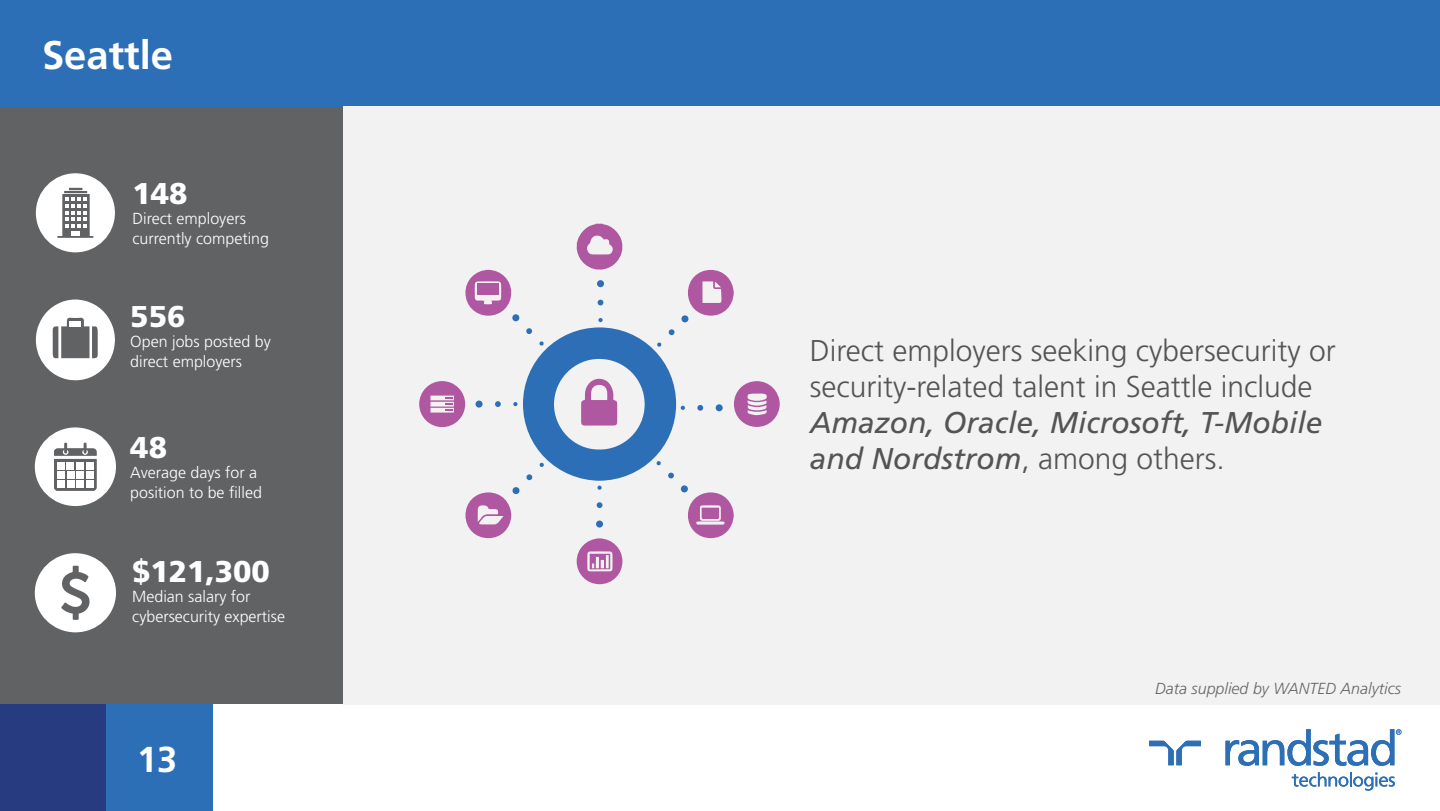
<style>
.page{position:relative;width:1440px;height:811px;background:#fff}
.page>*{position:absolute;margin:0;border:0;box-sizing:border-box;transform-origin:0 0}
.t1{font:700 40px "Frutiger";color:#fff}
.t2{font:700 36px "Frutiger";color:#fff}
.t3{font:300 30px/36px "Frutiger";color:#545454}
.t4{font:italic 30px/36px "Frutiger";color:#545454}
.t5{font:900 30px "Frutiger";color:#fff}
.t6{font:300 16px/20px "Frutiger";color:#fff}
.t7{font:italic 300 16px "Frutiger";color:#65676a}
.s1{font-weight:300;font-style:normal}
</style>
<div class="page">
<div style="left:0;top:106px;width:343px;height:599px;background:#616264"></div>
<div style="left:0;top:0;width:1440px;height:106px;background:#2d6fb7"></div>
<div style="left:0;top:704px;width:106px;height:107px;background:#263b80"></div>
<div style="left:213px;top:704px;width:1227px;height:107px;background:#fff"></div>
<svg style="left:1292px;top:772px;width:103px;height:18px"></svg>
<svg style="left:1149px;top:740px;width:52px;height:25px"></svg>
<svg style="left:1226px;top:729px;width:176px;height:37px"></svg>
<div style="left:106px;top:705px;width:107px;height:106px;background:#2d6fb7"></div>
<div style="left:343px;top:106px;width:1097px;height:599px;background:#f2f2f2"></div>
<svg style="left:36px;top:299px;width:79px;height:81px"></svg>
<div style="left:70px;top:321px;width:11px;height:5px;background:#fff"></div>
<svg style="left:35px;top:553px;width:81px;height:79px"></svg>
<svg style="left:35px;top:427px;width:81px;height:79px"></svg>
<div style="left:86px;top:481px;width:8px;height:7px;background:#fff"></div>
<svg style="left:36px;top:173px;width:79px;height:79px"></svg>
<svg style="left:419px;top:224px;width:361px;height:360px"></svg>
<h1 class="t1" style="left:42px;top:31px;width:133px">Seattle</h1>
<h3 class="t5" style="left:132px;top:175px;width:57px">148</h3>
<p class="t6" style="left:132px;top:208px;width:138px">Direct employers currently competing</p>
<h3 class="t5" style="left:130px;top:298px;width:57px">556</h3>
<p class="t6" style="left:130px;top:331px;width:142px">Open jobs posted by direct employers</p>
<h3 class="t5" style="left:130px;top:430px;width:38px">48</h3>
<p class="t6" style="left:130px;top:463px;width:133px">Average days for a position to be filled</p>
<h3 class="t5" style="left:132px;top:553px;width:139px">$121,300</h3>
<p class="t6" style="left:132px;top:586px;width:154px">Median salary for cybersecurity expertise</p>
<h2 class="t2" style="left:137px;top:738px;width:42px">13</h2>
<h3 class="t3" style="left:810px;top:333px;width:528px">Direct employers seeking cybersecurity or security-related talent in Seattle include</h3>
<h3 class="t4" style="left:810px;top:405px;width:514px">Amazon, Oracle, Microsoft, T-Mobile and Nordstrom<span class="s1">, among others.</span></h3>
<p class="t7" style="left:1155px;top:679px;width:247px">Data supplied by WANTED Analytics</p>
</div>
